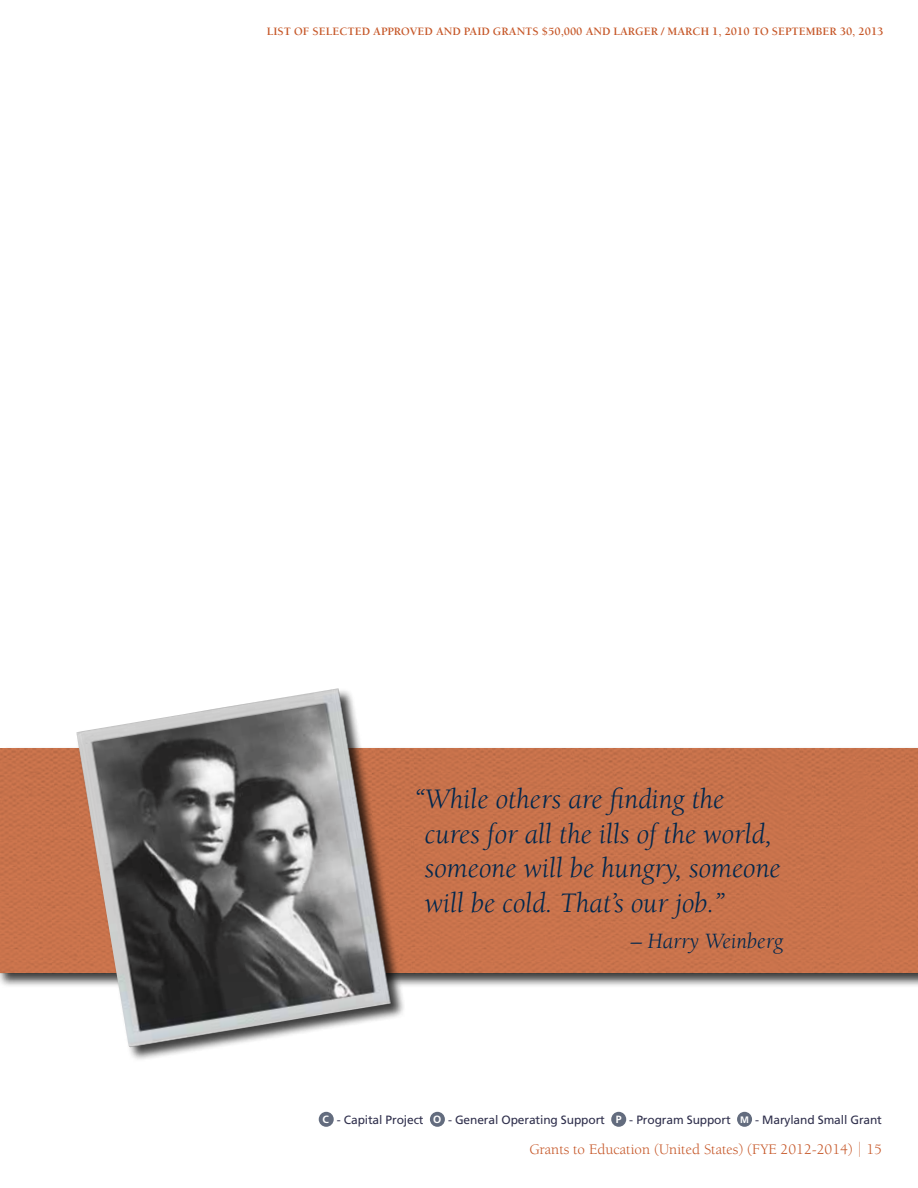
<style>
.page{position:relative;width:918px;height:1188px;background:#fff}
.page>*{position:absolute;margin:0;border:0;box-sizing:border-box;transform-origin:0 0}
.t1{font:italic 29.1px/34.8px "Berkeley";color:#00274d}
.t2{font:italic 22.5px "Berkeley";color:#00274d}
.t3{font:15px "Berkeley";color:#c65728}
.t4{font:12px "Frutiger";letter-spacing:-.01em;color:#30304d}
.t5{font:700 11.7px "Berkeley";color:#c65728}
.s1{font-weight:700;font-size:10.5px;color:#fff}
.s2{font-weight:700;font-size:9.3px;color:#fff}
.s3{font-size:18.75px}
</style>
<div class="page">
<div style="left:319px;top:1112px;width:15px;height:15px;background:#636c7e;border-radius:50%"></div>
<div style="left:430px;top:1112px;width:15px;height:15px;background:#636c7e;border-radius:50%"></div>
<div style="left:611px;top:1112px;width:15px;height:15px;background:#636c7e;border-radius:50%"></div>
<div style="left:737px;top:1112px;width:15px;height:15px;background:#636c7e;border-radius:50%"></div>
<div style="left:0;top:747px;width:918px;height:241px;background:#000;opacity:.75"></div>
<div style="left:1px;top:748px;width:917px;height:225px;background:#c8734b"></div>
<div style="left:76px;top:688px;width:330px;height:374px;background:#000;opacity:.75"></div>
<img style="left:76px;top:688px;width:315px;height:359px">
<p class="t5" style="left:267px;top:25px;width:618px">LIST OF SELECTED APPROVED AND PAID GRANTS $50,000 AND LARGER / MARCH 1, 2010 TO SEPTEMBER 30, 2013</p>
<p class="t1" style="left:425px;top:782px;width:358px;text-indent:-10px">“While others are finding the cures for all the ills of the world, someone will be hungry, someone will be cold. That’s our job.”</p>
<p class="t2" style="left:631px;top:929px;width:154px">– Harry Weinberg</p>
<p class="t4" style="left:323px;top:1113px;width:561px"><span class="s1">C</span> - Capital Project <span class="s1">O</span> - General Operating Support <span class="s1">P</span> - Program Support <span class="s2">M</span> - Maryland Small Grant</p>
<p class="t3" style="left:529px;top:1141px;width:354px">Grants to Education (United States) (FYE 2012-2014) <span class="s3">|</span> 15</p>
</div>
